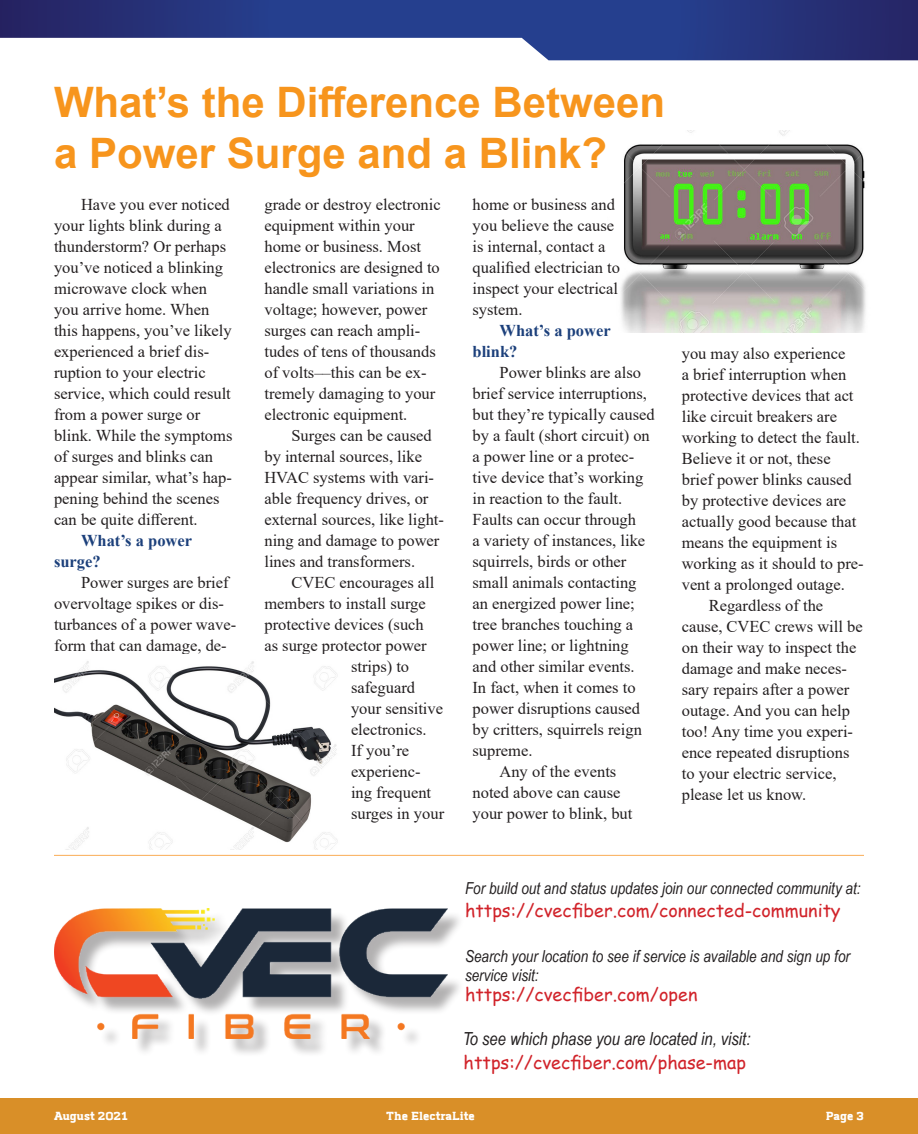
<style>
.page{position:relative;width:918px;height:1134px;background:#fff}
.page>*{position:absolute;margin:0;border:0;box-sizing:border-box;transform-origin:0 0}
.t1{font:700 42px "Arial";color:#f7951d}
.t2{font:18px "Comic Sans MS";color:#d1232a}
.t3{font:italic 18px "Arial Narrow";color:#231f20}
.t4{font:16.5px/21px "Times New Roman";color:#231f20}
.t5{font:italic 16.5px/19.8px "Arial Narrow";color:#231f20}
.t6{font:700 16.5px/21px "Times New Roman";color:#1c407b}
.t7{font:900 15px "Abula";color:#fff}
</style>
<div class="page">
<div style="left:56px;top:910px;width:409px;height:147px;background:#231f20;opacity:.35"></div>
<img style="left:54px;top:908px;width:394px;height:130px">
<hr style="left:54px;top:855px;width:810px;height:1px;background:#faac55">
<img style="left:621px;top:131px;width:245px;height:202px">
<img style="left:54px;top:661px;width:284px;height:188px">
<svg style="left:0;top:0;width:918px;height:60px"></svg>
<div style="left:0;top:1099px;width:918px;height:35px;background:#d98f28"></div>
<p class="t1" style="left:54px;top:73px;width:613px">What’s the Difference Between</p>
<p class="t1" style="left:54px;top:124px;width:555px">a Power Surge and a Blink?</p>
<p class="t4" style="left:472px;top:194px;width:149px">home or business and you believe the cause is internal, contact a qualified electrician to inspect your electrical system.</p>
<p class="t6" style="left:472px;top:320px;width:140px;text-indent:27px">What’s a power blink?</p>
<p class="t4" style="left:472px;top:362px;width:184px;text-indent:27px">Power blinks are also brief service interruptions, but they’re typically caused by a fault (short circuit) on a power line or a protec&shy;tive device that’s working in reaction to the fault.<br>Faults can occur through<br>a variety of instances, like squirrels, birds or other small animals contacting an energized power line; tree branches touching a power line; or lightning and other similar events.<br>In fact, when it comes to power disruptions caused by critters, squirrels reign supreme.</p>
<p class="t4" style="left:472px;top:761px;width:161px;text-indent:27px">Any of the events noted above can cause your power to blink, but</p>
<p class="t4" style="left:54px;top:194px;width:180px;text-indent:27px">Have you ever noticed your lights blink during a thunderstorm? Or perhaps you’ve noticed a blinking microwave clock when you arrive home. When this happens, you’ve likely experienced a brief dis&shy;ruption to your electric service, which could result from a power surge or blink. While the symptoms of surges and blinks can appear similar, what’s hap&shy;pening behind the scenes can be quite different.</p>
<p class="t6" style="left:54px;top:530px;width:140px;text-indent:27px">What’s a power surge?</p>
<p class="t4" style="left:54px;top:572px;width:184px;text-indent:27px">Power surges are brief overvoltage spikes or dis&shy;turbances of a power wave&shy;form that can damage, de-</p>
<p class="t4" style="left:264px;top:194px;width:178px">grade or destroy electronic equipment within your home or business. Most electronics are designed to handle small variations in voltage; however, power surges can reach ampli&shy;tudes of tens of thousands of volts––this can be ex&shy;tremely damaging to your electronic equipment.</p>
<p class="t4" style="left:264px;top:425px;width:181px;text-indent:27px">Surges can be caused by internal sources, like<br>HVAC systems with vari&shy;able frequency drives, or external sources, like light&shy;ning and damage to power lines and transformers.</p>
<p class="t4" style="left:291px;top:572px;width:144px">CVEC encourages all</p>
<p class="t4" style="left:264px;top:593px;width:163px">members to install surge</p>
<p class="t4" style="left:264px;top:614px;width:161px">protective devices (such</p>
<p class="t4" style="left:264px;top:635px;width:164px">as surge protector power</p>
<p class="t4" style="left:351px;top:656px;width:60px">strips) to</p>
<p class="t4" style="left:351px;top:677px;width:66px">safeguard</p>
<p class="t4" style="left:351px;top:698px;width:94px">your sensitive</p>
<p class="t4" style="left:351px;top:719px;width:77px">electronics.</p>
<p class="t4" style="left:351px;top:740px;width:60px">If you’re</p>
<p class="t4" style="left:351px;top:761px;width:71px">experienc-</p>
<p class="t4" style="left:351px;top:782px;width:82px">ing frequent</p>
<p class="t4" style="left:351px;top:803px;width:95px">surges in your</p>
<p class="t4" style="left:682px;top:343px;width:183px">you may also experience<br>a brief interruption when protective devices that act like circuit breakers are working to detect the fault.<br>Believe it or not, these brief power blinks caused by protective devices are actually good because that means the equipment is working as it should to pre&shy;vent a prolonged outage.</p>
<p class="t4" style="left:682px;top:595px;width:183px;text-indent:27px">Regardless of the cause, CVEC crews will be on their way to inspect the damage and make neces&shy;sary repairs after a power outage. And you can help too! Any time you experi&shy;ence repeated disruptions to your electric service, please let us know.</p>
<p class="t5" style="left:465px;top:878px;width:397px">For build out and status updates join our connected community at:</p>
<p class="t2" style="left:465px;top:897px;width:377px">https://cvecfiber.com/connected-community</p>
<p class="t5" style="left:465px;top:945px;width:387px">Search your location to see if service is available and sign up for service visit:</p>
<p class="t2" style="left:465px;top:981px;width:234px">https://cvecfiber.com/open</p>
<p class="t3" style="left:463px;top:1026px;width:289px">To see which phase you are located in, visit:</p>
<p class="t2" style="left:464px;top:1049px;width:284px">https://cvecfiber.com/phase-map</p>
<p class="t7" style="left:54px;top:1108px;width:75px">August 2021</p>
<p class="t7" style="left:386px;top:1108px;width:90px">The ElectraLite</p>
<p class="t7" style="left:826px;top:1108px;width:40px">Page 3</p>
</div>
